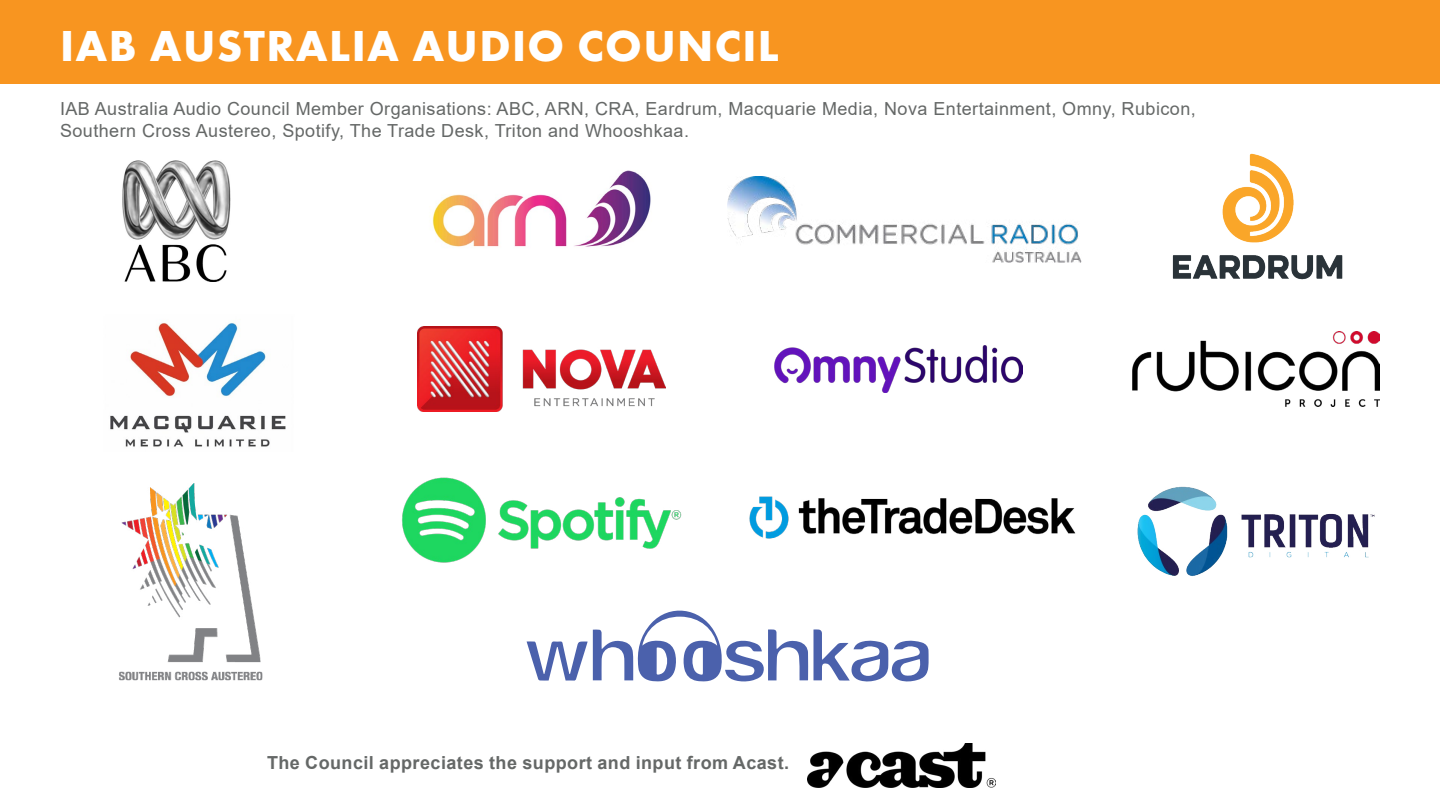
<style>
.page{position:relative;width:1440px;height:810px;background:#fff}
.page>*{position:absolute;margin:0;border:0;box-sizing:border-box;transform-origin:0 0}
.t1{font:700 45px "Futura PT";letter-spacing:.03em;color:#fff}
.t2{font:18px/21.6px "Arial";letter-spacing:.025em;color:#656867}
.t3{font:700 18px "Arial";letter-spacing:.025em;color:#656867}
</style>
<div class="page">
<div style="left:0;top:0;width:1440px;height:84px;background:#f89520"></div>
<img style="left:122px;top:160px;width:109px;height:121px">
<img style="left:110px;top:323px;width:176px;height:124px">
<img style="left:119px;top:483px;width:144px;height:198px">
<img style="left:432px;top:170px;width:219px;height:77px">
<img style="left:417px;top:326px;width:248px;height:86px">
<img style="left:1137px;top:486px;width:238px;height:90px">
<img style="left:402px;top:478px;width:280px;height:84px">
<img style="left:728px;top:176px;width:353px;height:86px">
<img style="left:775px;top:346px;width:248px;height:46px">
<img style="left:749px;top:496px;width:327px;height:43px">
<img style="left:1172px;top:153px;width:171px;height:127px">
<img style="left:1132px;top:332px;width:248px;height:74px">
<svg style="left:527px;top:611px;width:281px;height:70px"></svg>
<svg style="left:814px;top:629px;width:115px;height:52px"></svg>
<img style="left:807px;top:744px;width:188px;height:43px">
<h1 class="t1" style="left:60px;top:17px;width:721px">IAB AUSTRALIA AUDIO COUNCIL</h1>
<p class="t2" style="left:60px;top:98px;width:1137px">IAB Australia Audio Council Member Organisations: ABC, ARN, CRA, Eardrum, Macquarie Media, Nova Entertainment, Omny, Rubicon,<br>Southern Cross Austereo, Spotify, The Trade Desk, Triton and Whooshkaa.</p>
<p class="t3" style="left:267px;top:750px;width:524px">The Council appreciates the support and input from Acast.</p>
</div>
